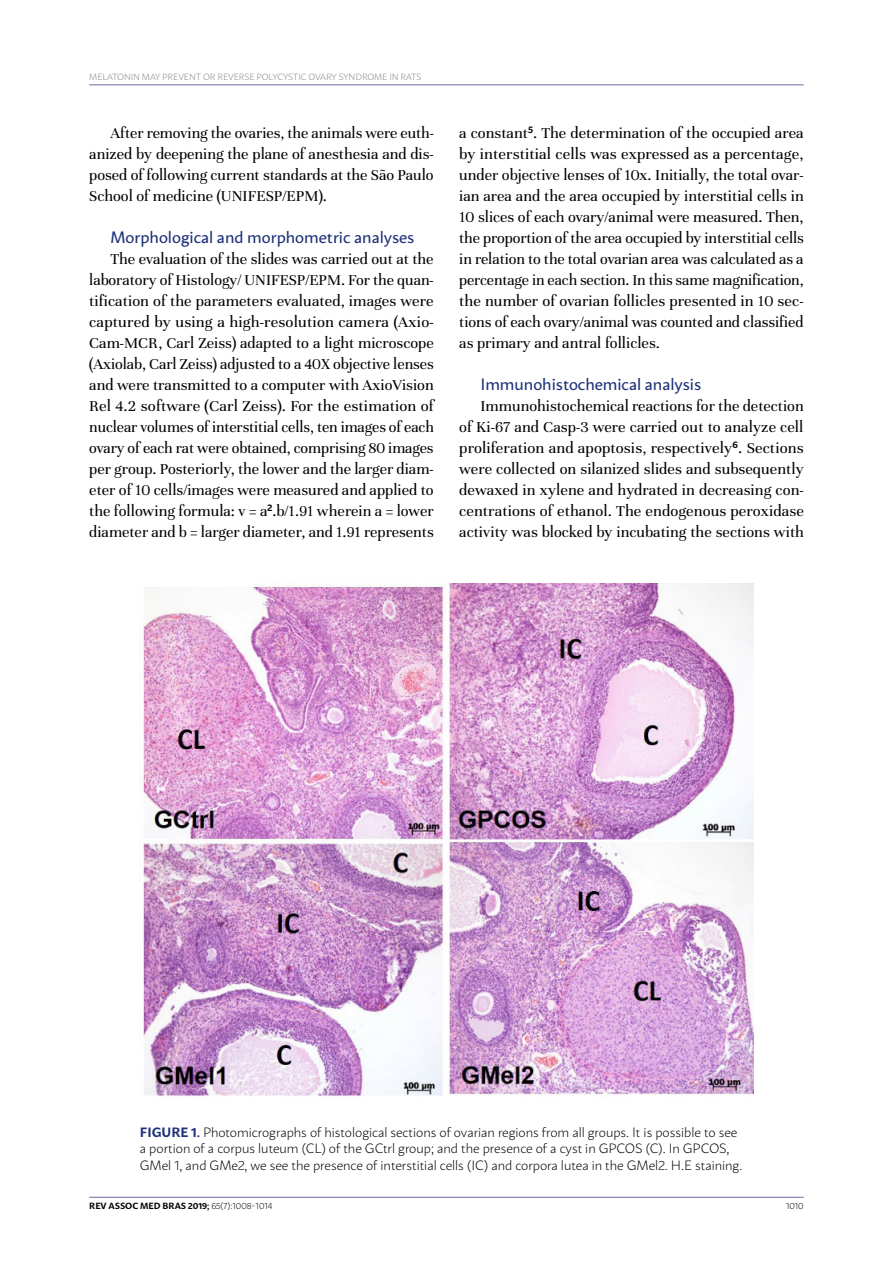
<style>
.page{position:relative;width:893px;height:1263px;background:#fff}
.page>*{position:absolute;margin:0;border:0;box-sizing:border-box;transform-origin:0 0}
.t1{font:16.5px/21px "Unna";color:#000;text-align:justify}
.t2{font:16.5px "Mato Sans";color:#1e3278}
.t3{font:200 13.5px/16.2px "Mato Sans";color:#000}
.t4{font:200 9px "Mato Sans";letter-spacing:-.01em;color:#808285}
.t5{font:600 9px "Mato Sans";color:#000}
.t6{font:200 9px "Mato Sans";color:#000}
.s1{font-weight:600;color:#1e3278}
.s2{font-weight:200}
</style>
<div class="page">
<hr style="left:89px;top:85px;width:715px;height:1px;background:#696c9f">
<hr style="left:89px;top:1197px;width:715px;height:1px;background:#696c9f">
<img style="left:140px;top:583px;width:613px;height:514px">
<p class="t4" style="left:89px;top:68px;width:334px">MELATONIN MAY PREVENT OR REVERSE POLYCYSTIC OVARY SYNDROME IN RATS</p>
<p class="t1" style="left:89px;top:122px;width:346px;text-indent:21px">After removing the ovaries, the animals were euth&shy;anized by deepening the plane of anesthesia and dis&shy;posed of following current standards at the São Paulo School of medicine (UNIFESP/EPM).</p>
<p class="t2" style="left:111px;top:222px;width:305px">Morphological and morphometric analyses</p>
<p class="t1" style="left:89px;top:248px;width:346px;text-indent:21px">The evaluation of the slides was carried out at the laboratory of Histology/ UNIFESP/EPM. For the quan&shy;tification of the parameters evaluated, images were captured by using a high-resolution camera (Axio-Cam-MCR, Carl Zeiss) adapted to a light microscope (Axiolab, Carl Zeiss) adjusted to a 40X objective lenses and were transmitted to a computer with AxioVision Rel 4.2 software (Carl Zeiss). For the estimation of nuclear volumes of interstitial cells, ten images of each ovary of each rat were obtained, comprising 80 images per group. Posteriorly, the lower and the larger diam&shy;eter of 10 cells/images were measured and applied to the following formula: v = a<sup>2</sup>.b/1.91 wherein a = lower diameter and b = larger diameter, and 1.91 represents</p>
<p class="t1" style="left:459px;top:122px;width:346px">a constant<sup>5</sup>. The determination of the occupied area by interstitial cells was expressed as a percentage, under objective lenses of 10x. Initially, the total ovar&shy;ian area and the area occupied by interstitial cells in 10 slices of each ovary/animal were measured. Then, the proportion of the area occupied by interstitial cells in relation to the total ovarian area was calculated as a percentage in each section. In this same magnification, the number of ovarian follicles presented in 10 sec&shy;tions of each ovary/animal was counted and classified as primary and antral follicles.</p>
<p class="t2" style="left:480px;top:369px;width:222px">Immunohistochemical analysis</p>
<p class="t1" style="left:459px;top:395px;width:346px;text-indent:21px">Immunohistochemical reactions for the detection of Ki-67 and Casp-3 were carried out to analyze cell proliferation and apoptosis, respectively<sup>6</sup>. Sections were collected on silanized slides and subsequently dewaxed in xylene and hydrated in decreasing con&shy;centrations of ethanol. The endogenous peroxidase activity was blocked by incubating the sections with</p>
<p class="t3" style="left:140px;top:1123px;width:604px"><span class="s1">FIGURE 1.</span> Photomicrographs of histological sections of ovarian regions from all groups. It is possible to see a portion of a corpus luteum (CL) of the GCtrl group; and the presence of a cyst in GPCOS (C). In GPCOS,<br>GMel 1, and GMe2, we see the presence of interstitial cells (IC) and corpora lutea in the GMel2. H.E staining.</p>
<p class="t5" style="left:89px;top:1198px;width:185px">REV ASSOC MED BRAS 2019; <span class="s2">65(7):1008-1014</span></p>
<p class="t6" style="left:786px;top:1198px;width:19px">1010</p>
</div>
